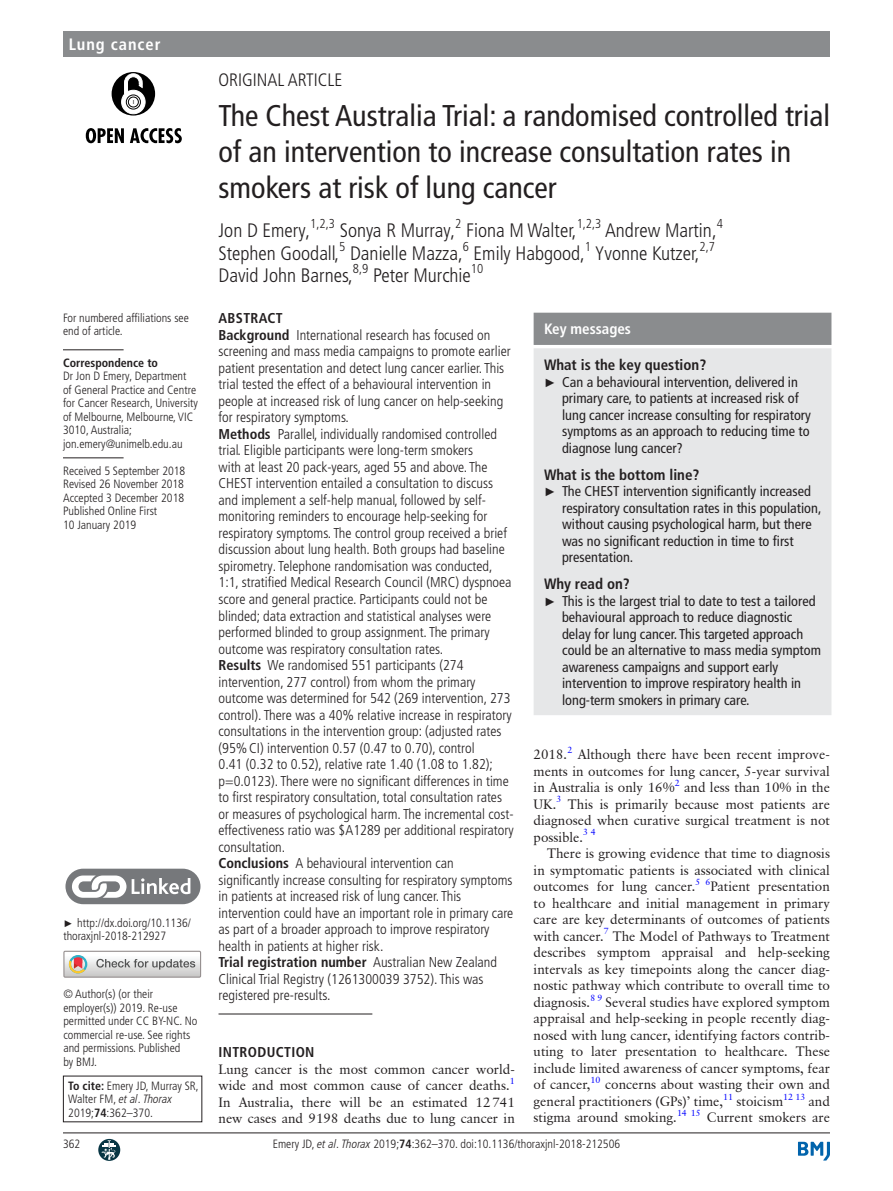
<style>
.page{position:relative;width:893px;height:1191px;background:#fff}
.page>*{position:absolute;margin:0;border:0;box-sizing:border-box;transform-origin:0 0}
.t1{font:condensed 30px/36px "Frutiger LT Pro";color:#231f20}
.t2{font:300 condensed 19.5px/22.5px "Frutiger LT Pro";color:#231f20}
.t3{font:300 condensed 18px "Frutiger LT Pro";color:#231f20}
.t4{font:700 condensed 16.5px "Frutiger LT Pro";letter-spacing:.055em;color:#fff}
.t5{font:700 condensed 15px "Frutiger LT Pro";color:#231f20}
.t6{font:700 condensed 15px "Frutiger LT Pro";color:#fff}
.t7{font:300 condensed 14.25px/16.5px "Frutiger LT Pro";color:#231f20}
.t8{font:condensed 14.25px/16.5px "Frutiger LT Pro";color:#231f20}
.t9{font:700 condensed 14.25px "Frutiger LT Pro";letter-spacing:.025em;color:#231f20}
.t10{font:13.5px/16.5px "Classical Garamond BT";color:#231f20;text-align:justify}
.t11{font:300 condensed 12px/13.5px "Frutiger LT Pro";color:#231f20}
.t12{font:700 condensed 12px "Frutiger LT Pro";color:#231f20}
.t13{font:9px "Classical Garamond BT";color:#00f}
.s1{font-family:"Arial";font-weight:400;font-stretch:normal;font-size:9.75px}
.s2{font-weight:700}
.s3{font-style:italic}
.s4{font-family:"Arial";font-stretch:normal;font-size:12px}
</style>
<div class="page">
<div style="left:63px;top:31px;width:767px;height:25px;background:#8a8c8e"></div>
<hr style="left:63px;top:349px;width:61px;height:1px;background:#231f20">
<hr style="left:63px;top:457px;width:61px;height:1px;background:#231f20">
<div style="left:63px;top:950px;width:138px;height:27px;border:1px solid #969090"></div>
<svg style="left:64px;top:951px;width:137px;height:26px"></svg>
<div style="left:65px;top:868px;width:135px;height:36px;background:#76787b;border-radius:18px"></div>
<svg style="left:132px;top:878px;width:58px;height:16px"></svg>
<svg style="left:72px;top:875px;width:54px;height:22px"></svg>
<hr style="left:219px;top:1013px;width:153px;height:1px;background:#231f20">
<div style="left:534px;top:313px;width:297px;height:31px;background:#8a8c8e"></div>
<div style="left:534px;top:313px;width:297px;height:32px;border:2px solid #8a8c8e"></div>
<div style="left:534px;top:349px;width:297px;height:365px;background:#e6e7e8"></div>
<div style="left:534px;top:348px;width:297px;height:367px;border:2px solid #e6e7e8"></div>
<div style="left:112px;top:72px;width:43px;height:43px;background:#000;border-radius:50%"></div>
<svg style="left:121px;top:73px;width:25px;height:41px"></svg>
<div style="left:126px;top:95px;width:15px;height:14px;border:1px solid #000;border-radius:50%"></div>
<div style="left:128px;top:97px;width:11px;height:10px;border:1px solid #000;border-radius:50%"></div>
<svg style="left:86px;top:128px;width:38px;height:15px"></svg>
<svg style="left:130px;top:128px;width:52px;height:15px"></svg>
<hr style="left:63px;top:1132px;width:767px;height:1px;background:#231f20">
<div style="left:98px;top:1139px;width:22px;height:21px;background:#083644;border-radius:50%"></div>
<svg style="left:101px;top:1140px;width:15px;height:20px"></svg>
<svg style="left:798px;top:1141px;width:32px;height:19px"></svg>
<p class="t4" style="left:69px;top:34px;width:93px">Lung cancer</p>
<p class="t11" style="left:63px;top:311px;width:127px">For numbered affiliations see end of article.</p>
<p class="t12" style="left:63px;top:355px;width:97px">Correspondence to</p>
<p class="t11" style="left:63px;top:369px;width:136px">Dr Jon D Emery, Department of General Practice and Centre for Cancer Research, University of Melbourne, Melbourne, VIC<br>3010, Australia; jon.emery@unimelb.edu.au</p>
<p class="t11" style="left:63px;top:464px;width:124px">Received 5 September 2018<br>Revised 26 November 2018<br>Accepted 3 December 2018<br>Published Online First<br>10 January 2019</p>
<p class="t11" style="left:63px;top:916px;width:129px"><span class="s1">►</span> http://dx.doi.org/10.1136/ thoraxjnl-2018-212927</p>
<p class="t11" style="left:63px;top:987px;width:136px">© Author(s) (or their employer(s)) 2019. Re-use permitted under CC BY-NC. No commercial re-use. See rights and permissions. Published<br>by BMJ.</p>
<p class="t11" style="left:68px;top:1079px;width:132px"><span class="s2">To cite:</span> Emery JD, Murray SR,<br>Walter FM, <span class="s3">et al</span>. <span class="s3">Thorax<br></span>2019;<span class="s2">74</span>:362–370.</p>
<p class="t3" style="left:219px;top:69px;width:125px">Original article</p>
<h1 class="t1" style="left:219px;top:98px;width:613px">The Chest Australia Trial: a randomised controlled trial of an intervention to increase consultation rates in smokers at risk of lung cancer</h1>
<h2 class="t2" style="left:219px;top:219px;width:506px">Jon D Emery,<sup>1,2,3</sup> Sonya R Murray,<sup>2</sup> Fiona M Walter,<sup>1,2,3</sup> Andrew Martin,<sup>4<br></sup>Stephen Goodall,<sup>5</sup> Danielle Mazza,<sup>6</sup> Emily Habgood,<sup>1</sup> Yvonne Kutzer,<sup>2,7<br></sup>David John Barnes,<sup>8,9</sup> Peter Murchie<sup>10</sup></h2>
<p class="t7" style="left:219px;top:310px;width:297px"><span class="s2">Abstract<br>Background</span> I nternational research has focused on screening and mass media campaigns to promote earlier patient presentation and detect lung cancer earlier. This trial tested the effect of a behavioural intervention in people at increased risk of lung cancer on help-seeking for respiratory symptoms.<br><span class="s2">Methods</span> Parallel, individually randomised controlled trial. Eligible participants were long-term smokers<br>with at least 20 pack-years, aged 55 and above. The CHEST intervention entailed a consultation to discuss and implement a self-help manual, followed by self&shy;monitoring reminders to encourage help-seeking for respiratory symptoms. The control group received a brief discussion about lung health. Both groups had baseline spirometry. Telephone randomisation was conducted, 1:1, stratified Medical Research Council (MRC) dyspnoea score and general practice. Participants could not be blinded; data extraction and statistical analyses were performed blinded to group assignment. The primary outcome was respiratory consultation rates.<br><span class="s2">Results</span> We randomised 551 participants (274 intervention, 277 control) from whom the primary outcome was determined for 542 (269 intervention, 273 control). There was a 40% relative increase in respiratory consultations in the intervention group: (adjusted rates (95% CI) intervention 0.57 (0.47 to 0.70), control<br>0.41 (0.32 to 0.52), relative rate 1.40 (1.08 to 1.82); p=0.0123). There were no significant differences in time to first respiratory consultation, total consultation rates or measures of psychological harm. The incremental cost&shy;effectiveness ratio was $A1289 per additional respiratory consultation.<br><span class="s2">Conclusions</span> A behavioural intervention can significantly increase consulting for respiratory symptoms in patients at increased risk of lung cancer. This intervention could have an important role in primary care as part of a broader approach to improve respiratory health in patients at higher risk.<br><span class="s2">Trial registration number</span> Australian New Zealand Clinical Trial Registry (1261300039 3752). This was registered pre-results.</p>
<p class="t9" style="left:219px;top:1043px;width:98px">Introduction</p>
<p class="t10" style="left:219px;top:1060px;width:298px">Lung cancer is the most common cancer world&shy;wide and most common cause of cancer deaths.<sup>1<br></sup>In Australia, there will be an estimated 12741 new cases and 9198 deaths due to lung cancer in</p>
<p class="t6" style="left:544px;top:320px;width:88px">Key messages</p>
<p class="t5" style="left:544px;top:356px;width:164px">What is the key question?</p>
<p class="t8" style="left:562px;top:373px;width:250px;text-indent:-18px"><span class="s4">►</span> Can a behavioural intervention, delivered in primary care, to patients at increased risk of lung cancer increase consulting for respiratory symptoms as an approach to reducing time to diagnose lung cancer?</p>
<p class="t5" style="left:544px;top:465px;width:157px">What is the bottom line?</p>
<p class="t8" style="left:562px;top:483px;width:261px;text-indent:-18px"><span class="s4">►</span> The CHEST intervention significantly increased respiratory consultation rates in this population, without causing psychological harm, but there was no significant reduction in time to first presentation.</p>
<p class="t5" style="left:544px;top:575px;width:87px">Why read on?</p>
<p class="t8" style="left:562px;top:592px;width:260px;text-indent:-18px"><span class="s4">►</span> This is the largest trial to date to test a tailored behavioural approach to reduce diagnostic delay for lung cancer. This targeted approach could be an alternative to mass media symptom awareness campaigns and support early intervention to improve respiratory health in long-term smokers in primary care.</p>
<p class="t10" style="left:534px;top:746px;width:298px">2018.<sup>2</sup> Although there have been recent improve&shy;ments in outcomes for lung cancer, 5-year survival in Australia is only 16%<sup>2</sup> and less than 10% in the UK.<sup>3</sup></p>
<p class="t10" style="left:534px;top:795px;width:298px;text-indent:34px">This is primarily because most patients are diagnosed when curative surgical treatment is not possible.<sup>3</sup> <sup>4</sup></p>
<p class="t10" style="left:534px;top:845px;width:298px;text-indent:14px">There is growing evidence that time to diagnosis in symptomatic patients is associated with clinical outcomes for lung cancer.<sup>5</sup> <sup>6</sup>Patient presentation to healthcare and initial management in primary care are key determinants of outcomes of patients with cancer.<sup>7</sup> The Model of Pathways to Treatment describes symptom appraisal and help-seeking intervals as key timepoints along the cancer diag&shy;nostic pathway which contribute to overall time to diagnosis.<sup>8</sup> <sup>9</sup> Several studies have explored symptom appraisal and help-seeking in people recently diag&shy;nosed with lung cancer, identifying factors contrib&shy;uting to later presentation to healthcare. These include limited awareness of cancer symptoms, fear of cancer,<sup>10</sup> concerns about wasting their own and general practitioners (GPs)’ time,<sup>11</sup> stoicism</p>
<p class="t13" style="left:783px;top:1090px;width:24px">12 13</p>
<p class="t10" style="left:534px;top:1092px;width:298px;text-align:right">and<br>stigma around smoking.<sup>14</sup> <sup>15</sup> Current smokers are</p>
<p class="t11" style="left:63px;top:1136px;width:19px">362</p>
<p class="t11" style="left:273px;top:1136px;width:349px">Emery JD, <span class="s3">et al</span>. <span class="s3">Thorax</span> 2019;<span class="s2">74</span>:362–370. doi:10.1136/thoraxjnl-2018-212506</p>
</div>
